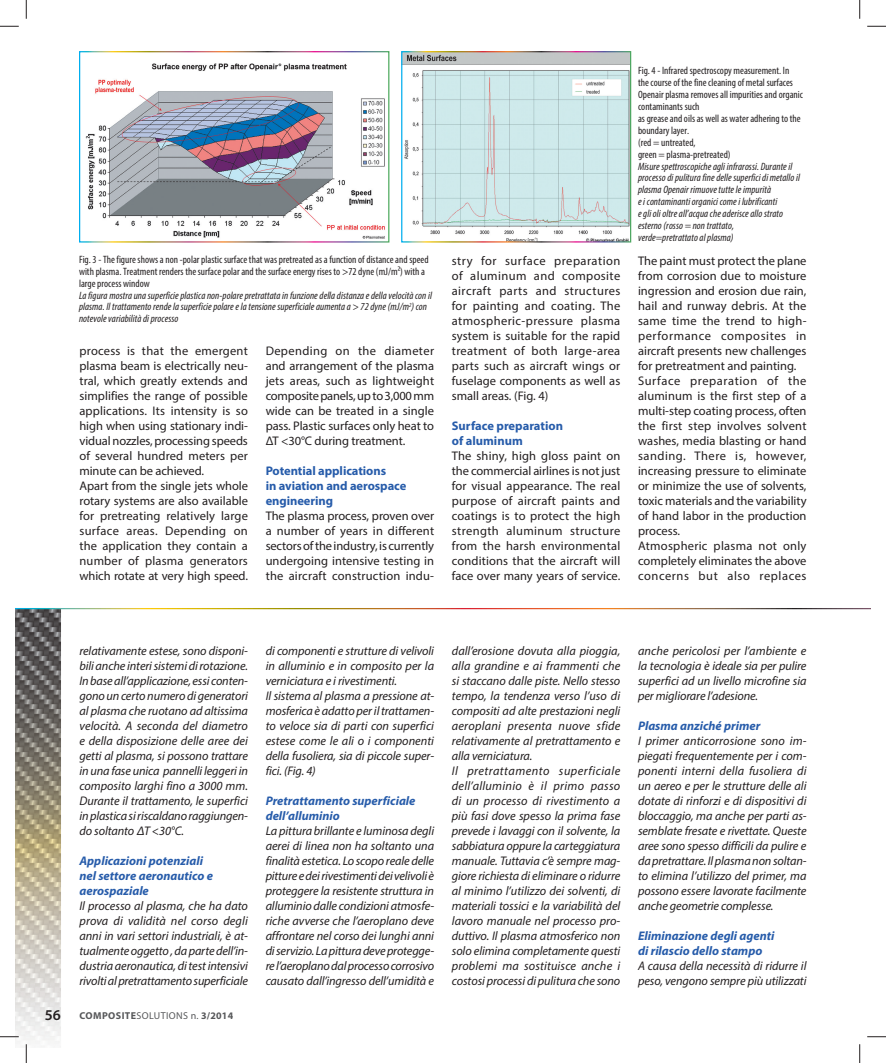
<style>
.page{position:relative;width:886px;height:1063px;background:#fff}
.page>*{position:absolute;margin:0;border:0;box-sizing:border-box;transform-origin:0 0}
.t1{font:italic 12.5px/15px "Myriad Pro";letter-spacing:-.005em;color:#231f20;text-align:justify}
.t2{font:12.5px/15px "Myriad Pro";color:#231f20;text-align:justify}
.t3{font:italic 700 12.5px/15px "Myriad Pro";color:#275caa}
.t4{font:700 12.5px/15px "Myriad Pro";letter-spacing:-.005em;color:#275caa}
.t5{font:italic condensed 10.62px/11.9px "Myriad Pro";letter-spacing:.005em;color:#231f20}
.t6{font:condensed 10.62px/11.9px "Myriad Pro";color:#231f20}
.t7{font:700 10px "Myriad Pro";letter-spacing:.04em;color:#57585a}
.s1{font-style:inherit}
.s2{font-weight:600;font-size:15px;color:#231f20}
.s3{font-weight:400}
</style>
<div class="page">
<img style="left:85px;top:63px;width:300px;height:176px">
<div style="left:79px;top:51px;width:310px;height:191px;border:1px solid #fff"></div>
<img style="left:403px;top:53px;width:226px;height:187px">
<svg style="left:0;top:25px;width:19px;height:2px"></svg>
<svg style="left:867px;top:25px;width:18px;height:2px"></svg>
<svg style="left:867px;top:1036px;width:18px;height:1px"></svg>
<svg style="left:25px;top:0;width:2px;height:19px"></svg>
<svg style="left:0;top:608px;width:61px;height:454px"></svg>
<svg style="left:859px;top:0;width:1px;height:19px"></svg>
<svg style="left:859px;top:1044px;width:1px;height:18px"></svg>
<p class="t6" style="left:79px;top:254px;width:351px">Fig. 3 - The figure shows a non -polar plastic surface that was pretreated as a function of distance and speed with plasma. Treatment renders the surface polar and the surface energy rises to &gt;72 dyne (mJ/m²) with a large process window</p>
<p class="t5" style="left:79px;top:290px;width:354px">La figura mostra una superficie plastica non-polare pretrattata in funzione della distanza e della velocità con il plasma. Il trattamento rende la superficie polare e la tensione superficiale aumenta a &gt; 72 dyne (mJ/m<sup>2</sup>) con notevole variabilità di processo</p>
<p class="t2" style="left:79px;top:344px;width:170px;text-align:left">process is that the emergent plasma beam is electrically neu&shy;tral, which greatly extends and simplifies the range of possible applications. Its intensity is so high when using stationary indi&shy;vidual nozzles, processing speeds of several hundred meters per minute can be achieved.<br>Apart from the single jets whole rotary systems are also available for pretreating relatively large surface areas. Depending on the application they contain a number of plasma generators which rotate at very high speed.</p>
<p class="t2" style="left:265px;top:344px;width:170px">Depending on the diameter and arrangement of the plasma jets areas, such as lightweight composite panels, up to 3,000 mm wide can be treated in a single pass. Plastic surfaces only heat to ΔT &lt;30°C during treatment.</p>
<p class="t4" style="left:265px;top:464px;width:142px">Potential applications<br>in aviation and aerospace engineering</p>
<p class="t2" style="left:265px;top:509px;width:170px">The plasma process, proven over a number of years in different sectors of the industry, is currently undergoing intensive testing in the aircraft construction indu-</p>
<p class="t2" style="left:451px;top:254px;width:170px">stry for surface preparation of aluminum and composite aircraft parts and structures for painting and coating. The atmospheric-pressure plasma system is suitable for the rapid treatment of both large-area parts such as aircraft wings or fuselage components as well as small areas. (Fig. 4)</p>
<p class="t4" style="left:451px;top:419px;width:113px">Surface preparation of aluminum</p>
<p class="t2" style="left:451px;top:449px;width:170px">The shiny, high gloss paint on the commercial airlines is not just for visual appearance. The real purpose of aircraft paints and coatings is to protect the high strength aluminum structure from the harsh environmental conditions that the aircraft will face over many years of service.</p>
<p class="t6" style="left:637px;top:66px;width:166px">Fig. 4 - Infrared spectroscopy measurement. In<br>the course of the fine cleaning of metal surfaces Openair plasma removes all impurities and organic contaminants such<br>as grease and oils as well as water adhering to the boundary layer.<br>(red = untreated,<br>green = plasma-pretreated)</p>
<p class="t5" style="left:637px;top:161px;width:163px">Misure spettroscopiche agli infrarossi. Durante il processo di pulitura fine delle superfici di metallo il plasma Openair rimuove tutte le impurità<br>e i contaminanti organici come i lubrificanti<br>e gli oli oltre all’acqua che aderisce allo strato esterno (rosso = non trattato,<br>verde=pretrattato al plasma)</p>
<p class="t2" style="left:637px;top:254px;width:170px;text-align:left">The paint must protect the plane from corrosion due to moisture ingression and erosion due rain, hail and runway debris. At the same time the trend to high&shy;performance composites in aircraft presents new challenges for pretreatment and painting.<br>Surface preparation of the aluminum is the first step of a multi-step coating process, often the first step involves solvent washes, media blasting or hand sanding. There is, however, increasing pressure to eliminate or minimize the use of solvents, toxic materials and the variability of hand labor in the production process.<br>Atmospheric plasma not only completely eliminates the above concerns but also replaces</p>
<p class="t1" style="left:79px;top:644px;width:170px">relativamente estese, sono disponi&shy;bili anche interi sistemi di rotazione.<br>In base all’applicazione, essi conten&shy;gono un certo numero di generatori al plasma che ruotano ad altissima velocità. A seconda del diametro e della disposizione delle aree dei getti al plasma, si possono trattare in una fase unica pannelli leggeri in composito larghi fino a 3000 mm.<br>Durante il trattamento, le superfici in plastica si riscaldano raggiungen&shy;do soltanto <span class="s1">Δ</span>T &lt;30°C.</p>
<p class="t3" style="left:79px;top:854px;width:135px">Applicazioni potenziali nel settore aeronautico e aerospaziale</p>
<p class="t1" style="left:79px;top:899px;width:170px">Il processo al plasma, che ha dato prova di validità nel corso degli anni in vari settori industriali, è at&shy;tualmente oggetto , da parte dell’in&shy;dustria aeronautica, di test intensivi rivolti al pretrattamento superficiale</p>
<p class="t7" style="left:45px;top:1011px;width:190px"><span class="s2">56</span> COMPOSITE<span class="s3">SOLUTIONS n.</span> 3/2014</p>
<p class="t1" style="left:265px;top:644px;width:170px;text-align:left">di componenti e strutture di velivoli in alluminio e in composito per la verniciatura e i rivestimenti.<br>Il sistema al plasma a pressione at&shy;mosferica è adatto per il trattamen&shy;to veloce sia di parti con superfici estese come le ali o i componenti della fusoliera, sia di piccole super&shy;fici. (Fig. 4)</p>
<p class="t3" style="left:265px;top:794px;width:151px">Pretrattamento superficiale dell’alluminio</p>
<p class="t1" style="left:265px;top:824px;width:170px">La pittura brillante e luminosa degli aerei di linea non ha soltanto una finalità estetica. Lo scopo reale delle pitture e dei rivestimenti dei velivoli è proteggere la resistente struttura in alluminio dalle condizioni atmosfe&shy;riche avverse che l’aeroplano deve affrontare nel corso dei lunghi anni di servizio. La pittura deve protegge&shy;re l’aeroplano dal processo corrosivo causato dall’ingresso dell’umidità e</p>
<p class="t1" style="left:451px;top:644px;width:170px;text-align:left">dall’erosione dovuta alla pioggia, alla grandine e ai frammenti che si staccano dalle piste. Nello stesso tempo, la tendenza verso l’uso di compositi ad alte prestazioni negli aeroplani presenta nuove sfide relativamente al pretrattamento e alla verniciatura.<br>Il pretrattamento superficiale dell’alluminio è il primo passo di un processo di rivestimento a più fasi dove spesso la prima fase prevede i lavaggi con il solvente, la sabbiatura oppure la carteggiatura manuale. Tuttavia c’è sempre mag&shy;giore richiesta di eliminare o ridurre al minimo l’utilizzo dei solventi, di materiali tossici e la variabilità del lavoro manuale nel processo pro&shy;duttivo. Il plasma atmosferico non solo elimina completamente questi problemi ma sostituisce anche i costosi processi di pulitura che sono</p>
<p class="t1" style="left:637px;top:644px;width:170px">anche pericolosi per l’ambiente e la tecnologia è ideale sia per pulire superfici ad un livello microfine sia per migliorare l’adesione.</p>
<p class="t3" style="left:637px;top:719px;width:124px">Plasma anziché primer</p>
<p class="t1" style="left:637px;top:734px;width:170px">I primer anticorrosione sono im&shy;piegati frequentemente per i com&shy;ponenti interni della fusoliera di un aereo e per le strutture delle ali dotate di rinforzi e di dispositivi di bloccaggio, ma anche per parti as&shy;semblate fresate e rivettate. Queste aree sono spesso difficili da pulire e da pretrattare. Il plasma non soltan&shy;to elimina l’utilizzo del primer, ma possono essere lavorate facilmente anche geometrie complesse.</p>
<p class="t3" style="left:637px;top:929px;width:138px">Eliminazione degli agenti di rilascio dello stampo</p>
<p class="t1" style="left:637px;top:959px;width:170px">A causa della necessità di ridurre il peso, vengono sempre più utilizzati</p>
</div>
